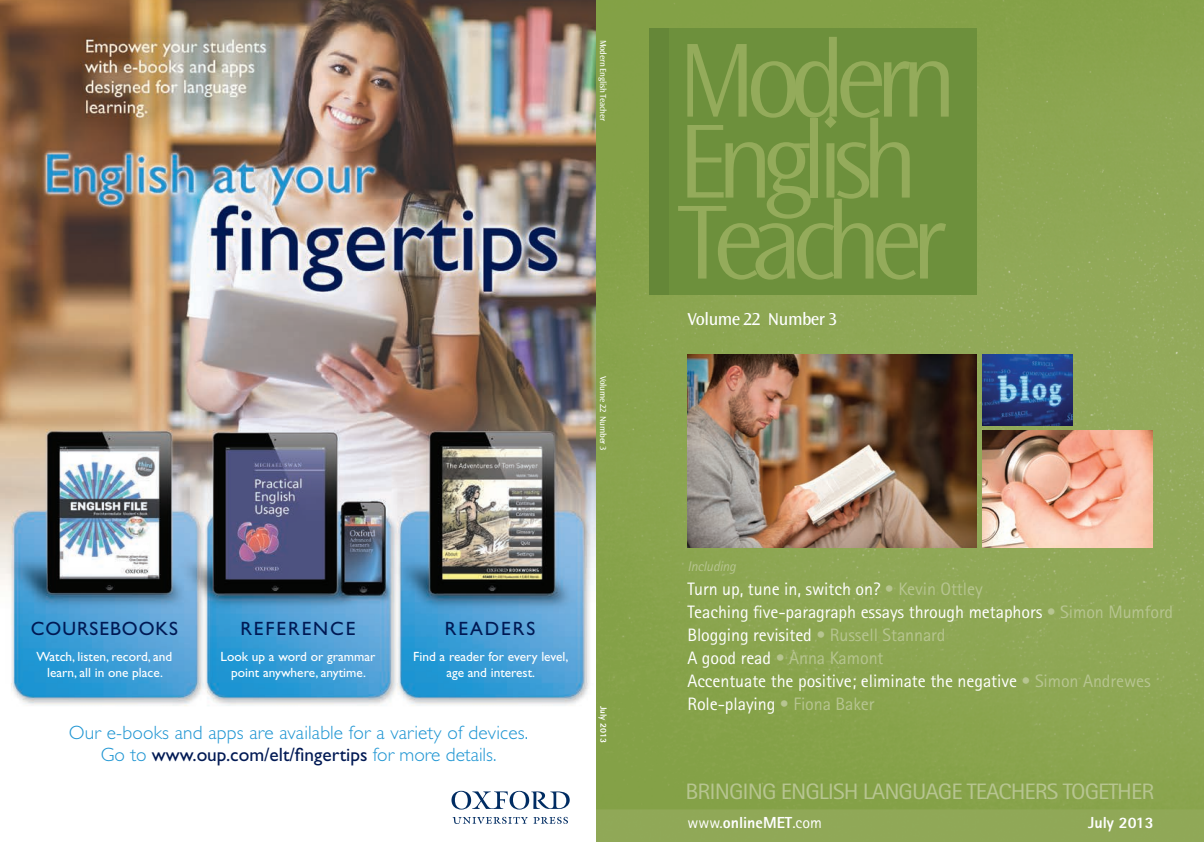
<style>
.page{position:relative;width:1204px;height:842px;background:#fff}
.page>*{position:absolute;margin:0;border:0;box-sizing:border-box;transform-origin:0 0}
.t1{font:300 110px/81px "Ocean Sans Std";letter-spacing:-.1em;color:#94ab5b}
.t2{font:22.3px "Rotis Sans Serif Std";letter-spacing:-.04em;color:#b7c591;scale:1.09 1}
.t3{font:300 19.3px/22.2px "Gill Sans";letter-spacing:.01em;color:#1c94d2;text-align:center}
.t4{font:19.3px "Gill Sans";letter-spacing:.1em;color:#001954}
.t5{font:19.3px "Gill Sans";letter-spacing:.05em;color:#001954}
.t6{font:18px/23px "Rotis Sans Serif Std";letter-spacing:-.005em;color:#fff}
.t7{font:18px "Ocean Sans Std";letter-spacing:-.03em;color:#fff}
.t8{font:800 16px "Rotis Sans Serif Std";color:#fff}
.t9{font:italic 14px "Rotis Sans Serif Std";letter-spacing:-.02em;color:#b7c591}
.t10{font:13.3px/16px "Gill Sans";color:#fff;text-align:center}
.t11{font:9px "Ocean Sans Std";letter-spacing:-.03em;color:#fff}
.t12{font:800 9px "Rotis Sans Serif Std";color:#fff}
.s1{font-weight:400;color:#001954}
.s2{color:#b7c591}
.s3{font-weight:400}
</style>
<div class="page">
<img style="left:609px;top:0;width:594px;height:842px">
<div style="left:649px;top:28px;width:20px;height:267px;background:#658738"></div>
<div style="left:669px;top:28px;width:307px;height:267px;background:#6d903c"></div>
<img style="left:687px;top:354px;width:289px;height:193px">
<img style="left:982px;top:354px;width:89px;height:71px">
<img style="left:982px;top:431px;width:170px;height:116px">
<img style="left:595px;top:0;width:14px;height:842px">
<img style="left:0;top:0;width:595px;height:803px">
<svg style="left:451px;top:791px;width:118px;height:33px"></svg>
<p class="t11" style="left:608px;top:40px;width:83px;rotate:90deg">Modern English Teacher</p>
<p class="t11" style="left:608px;top:376px;width:76px;rotate:90deg">Volume 22 Number 3</p>
<p class="t5" style="left:31px;top:617px;width:148px">Coursebooks</p>
<p class="t10" style="left:36px;top:649px;width:137px">Watch, listen, record, and learn, all in one place.</p>
<p class="t4" style="left:240px;top:617px;width:117px">referenCe</p>
<p class="t10" style="left:220px;top:649px;width:156px">Look up a word or grammar point anywhere, anytime.</p>
<p class="t4" style="left:445px;top:617px;width:92px">readers</p>
<p class="t10" style="left:413px;top:649px;width:156px">find a reader for every level, age and interest.</p>
<p class="t3" style="left:69px;top:721px;width:461px">Our e-books and apps are available for a variety of devices.<br>Go to <span class="s1">www.oup.com/elt/fingertips</span> for more details.</p>
<p class="t12" style="left:609px;top:706px;width:38px;rotate:90deg">July 2013</p>
<h1 class="t1" style="left:676px;top:41px;width:282px">Modern<br>English<br>Teacher</h1>
<p class="t7" style="left:687px;top:309px;width:151px">Volume 22 Number 3</p>
<p class="t9" style="left:687px;top:558px;width:50px">Including</p>
<p class="t6" style="left:687px;top:577px;width:487px">Turn up, tune in, switch on? <span class="s2">• Kevin Ottley<br></span>Teaching five-paragraph essays through metaphors <span class="s2">• Simon Mumford </span>Blogging revisited <span class="s2">• Russell Stannard<br></span>A good read <span class="s2">• Anna Kamont<br></span>Accentuate the positive; eliminate the negative <span class="s2">• Simon Andrewes </span>Role-playing <span class="s2">• Fiona Baker</span></p>
<p class="t2" style="left:685px;top:778px;width:432px">BRINGING ENGLISH LANGUAGE TEACHERS TOGETHER</p>
<p class="t8" style="left:687px;top:813px;width:136px"><span class="s3">www.</span>onlineMET<span class="s3">.com</span></p>
<p class="t8" style="left:1088px;top:813px;width:67px">July 2013</p>
</div>
